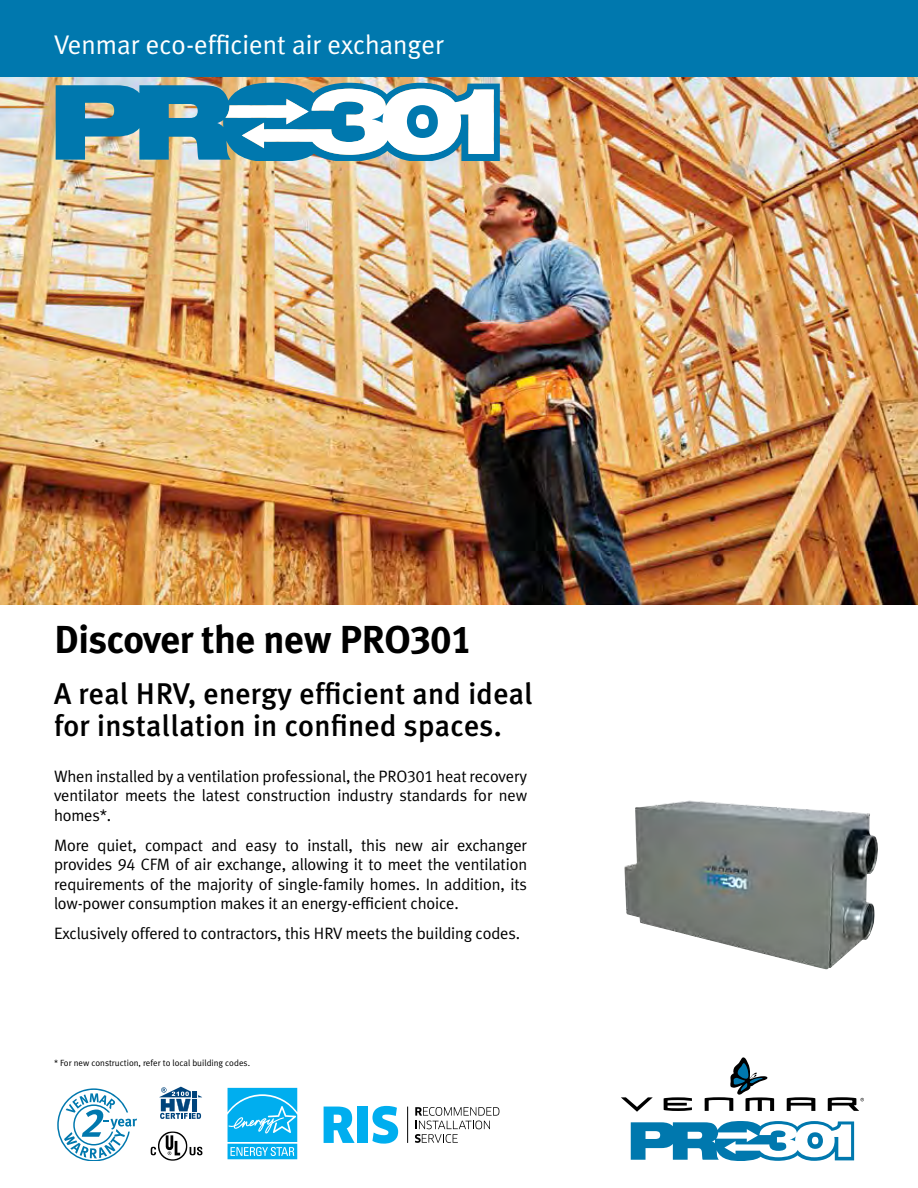
<style>
.page{position:relative;width:918px;height:1188px;background:#fff}
.page>*{position:absolute;margin:0;border:0;box-sizing:border-box;transform-origin:0 0}
.t1{font:700 39px "Meta Plus";letter-spacing:-.01em;color:#000}
.t2{font:500 30px/31.5px "Meta Plus";letter-spacing:.01em;color:#000}
.t3{font:27px "Meta Plus Normal";color:#fff}
.t4{font:16.5px/19.5px "Meta Plus Normal";letter-spacing:-.01em;color:#000;text-align:justify}
.t5{font:9px "Meta Plus Normal";color:#000}
.s1{font-family:"Meta Plus Bold Caps";font-weight:400}
.s2{font-family:"Meta Plus Normal Caps"}
</style>
<div class="page">
<svg style="left:159px;top:1087px;width:43px;height:32px"></svg>
<svg style="left:57px;top:1088px;width:80px;height:73px"></svg>
<svg style="left:227px;top:1087px;width:71px;height:73px"></svg>
<svg style="left:228px;top:1088px;width:69px;height:71px;background:#29bbf1"></svg>
<svg style="left:150px;top:1131px;width:53px;height:30px"></svg>
<img style="left:0;top:76px;width:918px;height:528px">
<div style="left:0;top:0;width:918px;height:76px;background:#0078ae"></div>
<svg style="left:664px;top:1097px;width:28px;height:14px"></svg>
<svg style="left:787px;top:1097px;width:28px;height:14px"></svg>
<svg style="left:705px;top:1057px;width:69px;height:54px"></svg>
<svg style="left:621px;top:1097px;width:32px;height:15px"></svg>
<svg style="left:828px;top:1097px;width:36px;height:14px"></svg>
<svg style="left:631px;top:1121px;width:223px;height:40px"></svg>
<svg style="left:56px;top:83px;width:444px;height:77px"></svg>
<img style="left:624px;top:801px;width:254px;height:169px">
<svg style="left:415px;top:1107px;width:84px;height:36px"></svg>
<svg style="left:324px;top:1107px;width:31px;height:36px"></svg>
<div style="left:358px;top:1107px;width:10px;height:36px;background:#00aeef"></div>
<svg style="left:372px;top:1106px;width:26px;height:38px"></svg>
<hr style="left:407px;top:1107px;width:1px;height:36px;background:#000">
<h3 class="t3" style="left:54px;top:29px;width:392px">Venmar eco-efficient air exchanger</h3>
<h1 class="t1" style="left:54px;top:617px;width:419px">Discover the new PRO<span class="s1">301</span></h1>
<h2 class="t2" style="left:54px;top:678px;width:481px">A real HRV, energy efficient and ideal for installation in confined spaces.</h2>
<p class="t4" style="left:54px;top:766px;width:475px">When installed by a ventilation professional, the PRO<span class="s2">301</span> heat recovery ventilator meets the latest construction industry standards for new homes*.</p>
<p class="t4" style="left:54px;top:835px;width:475px">More quiet, compact and easy to install, this new air exchanger provides <span class="s2">94</span> CFM of air exchange, allowing it to meet the ventilation requirements of the majority of single-family homes. In addition, its low-power consumption makes it an energy-efficient choice.</p>
<p class="t4" style="left:54px;top:924px;width:468px">Exclusively offered to contractors, this HRV meets the building codes.</p>
<p class="t5" style="left:54px;top:1058px;width:198px">* For new construction, refer to local building codes.</p>
</div>
